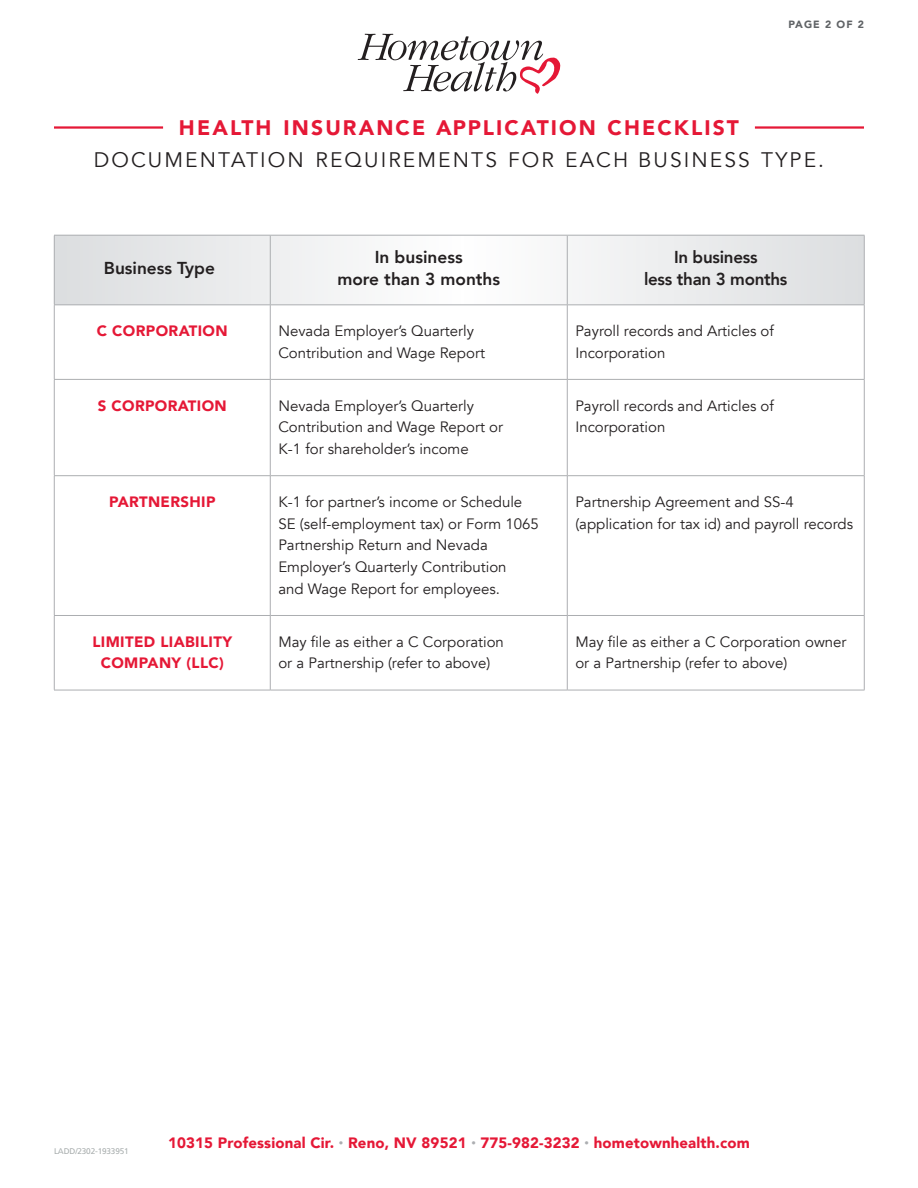
<style>
.page{position:relative;width:918px;height:1188px;background:#fff}
.page>*{position:absolute;margin:0;border:0;box-sizing:border-box;transform-origin:0 0}
.t1{font:21px "Avenir";letter-spacing:.1em;color:#231f20}
.t2{font:900 21px "Avenir";letter-spacing:.1em;color:#e51836}
.t3{font:800 17.25px/21.8px "Avenir";color:#231f20;text-align:center}
.t4{font:15px/21.8px "Avenir";color:#231f20}
.t5{font:900 15px/21.8px "Avenir";letter-spacing:.01em;color:#e51836;text-align:center}
.t6{font:900 10.5px "Avenir";letter-spacing:.1em;color:#606366}
.t7{font:8.25px "Frutiger LT Std";letter-spacing:-.02em;color:#848c8c}
.s1{font-size:9px;color:#acaeb1}
</style>
<div class="page">
<hr style="left:54px;top:126px;width:109px;height:3px;background:#e51836">
<hr style="left:755px;top:126px;width:109px;height:3px;background:#e51836">
<svg style="left:55px;top:236px;width:809px;height:69px;fill:#edeeef"></svg>
<hr style="left:270px;top:235px;width:1px;height:70px;background:#acaeb1">
<hr style="left:567px;top:235px;width:1px;height:70px;background:#acaeb1">
<hr style="left:54px;top:305px;width:1px;height:74px;background:#acaeb1">
<hr style="left:270px;top:305px;width:1px;height:74px;background:#acaeb1">
<hr style="left:567px;top:305px;width:1px;height:74px;background:#acaeb1">
<hr style="left:864px;top:305px;width:1px;height:74px;background:#acaeb1">
<hr style="left:54px;top:379px;width:216px;height:1px;background:#acaeb1">
<hr style="left:54px;top:380px;width:1px;height:95px;background:#acaeb1">
<hr style="left:270px;top:379px;width:297px;height:1px;background:#acaeb1">
<hr style="left:270px;top:380px;width:1px;height:95px;background:#acaeb1">
<hr style="left:567px;top:379px;width:298px;height:1px;background:#acaeb1">
<hr style="left:567px;top:380px;width:1px;height:95px;background:#acaeb1">
<hr style="left:864px;top:380px;width:1px;height:95px;background:#acaeb1">
<hr style="left:54px;top:475px;width:216px;height:1px;background:#acaeb1">
<hr style="left:54px;top:476px;width:1px;height:139px;background:#acaeb1">
<hr style="left:270px;top:475px;width:297px;height:1px;background:#acaeb1">
<hr style="left:270px;top:476px;width:1px;height:139px;background:#acaeb1">
<hr style="left:567px;top:475px;width:298px;height:1px;background:#acaeb1">
<hr style="left:567px;top:476px;width:1px;height:139px;background:#acaeb1">
<hr style="left:864px;top:476px;width:1px;height:139px;background:#acaeb1">
<hr style="left:54px;top:615px;width:216px;height:1px;background:#acaeb1">
<hr style="left:54px;top:616px;width:1px;height:74px;background:#acaeb1">
<hr style="left:270px;top:615px;width:297px;height:1px;background:#acaeb1">
<hr style="left:270px;top:616px;width:1px;height:74px;background:#acaeb1">
<hr style="left:567px;top:615px;width:298px;height:1px;background:#acaeb1">
<hr style="left:567px;top:616px;width:1px;height:74px;background:#acaeb1">
<hr style="left:864px;top:616px;width:1px;height:74px;background:#acaeb1">
<hr style="left:54px;top:690px;width:216px;height:1px;background:#acaeb1">
<hr style="left:270px;top:690px;width:297px;height:1px;background:#acaeb1">
<hr style="left:567px;top:690px;width:298px;height:1px;background:#acaeb1">
<hr style="left:54px;top:235px;width:216px;height:1px;background:#acaeb1">
<hr style="left:54px;top:235px;width:1px;height:70px;background:#acaeb1">
<hr style="left:270px;top:235px;width:297px;height:1px;background:#acaeb1">
<hr style="left:567px;top:235px;width:298px;height:1px;background:#acaeb1">
<hr style="left:864px;top:235px;width:1px;height:70px;background:#acaeb1">
<hr style="left:54px;top:305px;width:216px;height:1px;background:#acaeb1">
<hr style="left:270px;top:305px;width:297px;height:1px;background:#acaeb1">
<hr style="left:567px;top:305px;width:298px;height:1px;background:#acaeb1">
<svg style="left:358px;top:34px;width:203px;height:60px"></svg>
<p class="t6" style="left:788px;top:15px;width:77px">PAGE 2 OF 2</p>
<h1 class="t2" style="left:179px;top:110px;width:562px">HEALTH INSURANCE APPLICATION CHECKLIST</h1>
<h1 class="t1" style="left:94px;top:148px;width:732px">DOCUMENTATION REQUIREMENTS FOR EACH BUSINESS TYPE.</h1>
<p class="t3" style="left:104px;top:257px;width:113px">Business Type</p>
<p class="t3" style="left:337px;top:246px;width:164px">In business<br>more than 3 months</p>
<p class="t3" style="left:644px;top:246px;width:145px">In business<br>less than 3 months</p>
<p class="t5" style="left:97px;top:320px;width:132px">C CORPORATION</p>
<p class="t4" style="left:278px;top:320px;width:208px">Nevada Employer’s Quarterly<br>Contribution and Wage Report</p>
<p class="t4" style="left:575px;top:320px;width:200px">Payroll records and Articles of<br>Incorporation</p>
<p class="t5" style="left:98px;top:394px;width:131px">S CORPORATION</p>
<p class="t4" style="left:278px;top:395px;width:226px">Nevada Employer’s Quarterly<br>Contribution and Wage Report or<br>K-1 for shareholder’s income</p>
<p class="t4" style="left:575px;top:395px;width:200px">Payroll records and Articles of<br>Incorporation</p>
<p class="t5" style="left:109px;top:490px;width:108px">PARTNERSHIP</p>
<p class="t4" style="left:278px;top:491px;width:262px">K-1 for partner’s income or Schedule SE (self-employment tax) or Form 1065<br>Partnership Return and Nevada Employer’s Quarterly Contribution<br>and Wage Report for employees.</p>
<p class="t4" style="left:575px;top:491px;width:279px">Partnership Agreement and SS-4 (application for tax id) and payroll records</p>
<p class="t5" style="left:93px;top:630px;width:141px">LIMITED LIABILITY<br>COMPANY (LLC)</p>
<p class="t4" style="left:278px;top:631px;width:227px">May file as either a C Corporation or a Partnership (refer to above)</p>
<p class="t4" style="left:575px;top:631px;width:273px">May file as either a C Corporation owner or a Partnership (refer to above)</p>
<p class="t7" style="left:54px;top:1147px;width:76px">LADD/2302-1933951</p>
<p class="t5" style="left:168px;top:1131px;width:583px">10315 Professional Cir. <span class="s1">•</span> Reno, NV 89521 <span class="s1">•</span> 775-982-3232 <span class="s1">•</span> hometownhealth.com</p>
</div>
